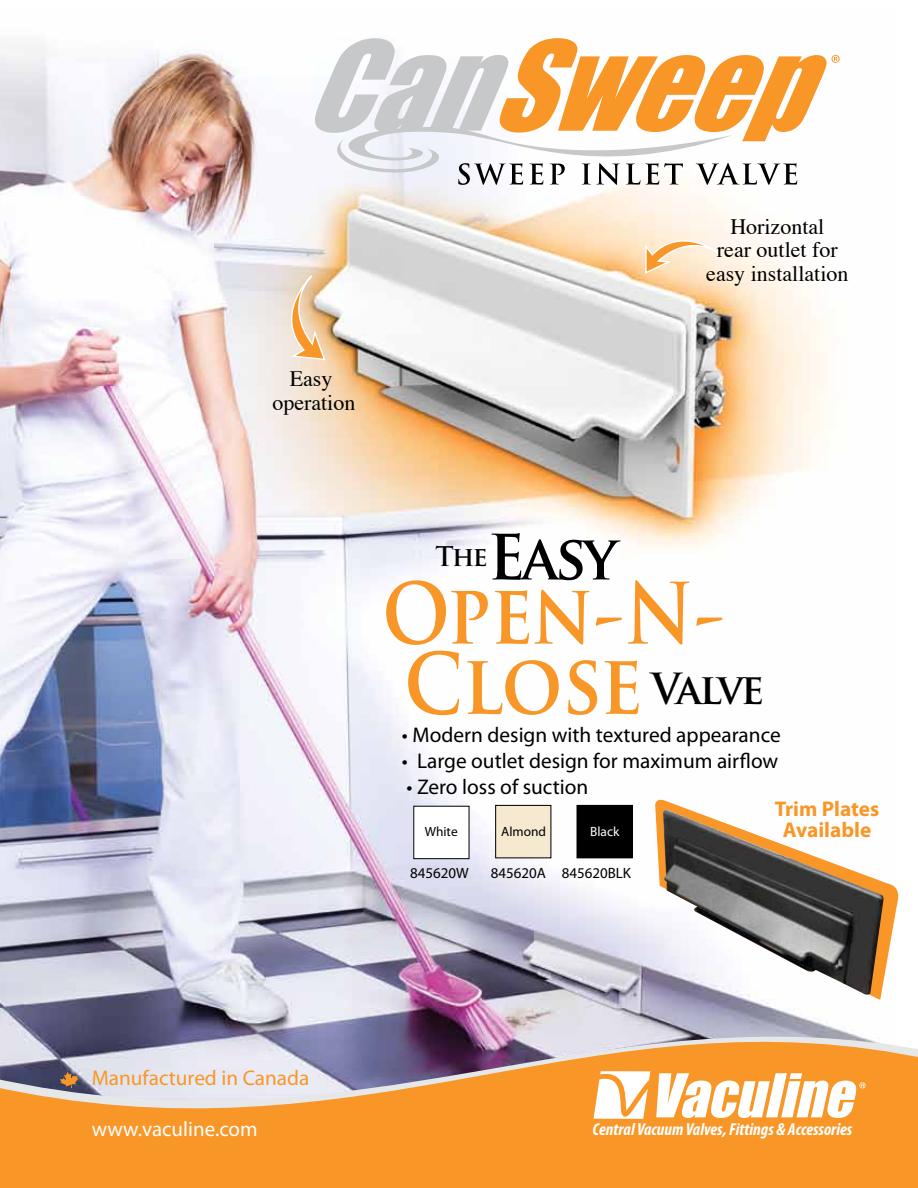
<style>
.page{position:relative;width:918px;height:1188px;background:#fff}
.page>*{position:absolute;margin:0;border:0;box-sizing:border-box;transform-origin:0 0}
.t1{font:700 82.2px/70.2px "Trajan Pro";letter-spacing:-.02em;color:#f89728;scale:.89 1}
.t2{font:700 60.75px "Trajan Pro";color:#000}
.t3{font:700 26.55px "Trajan Pro";color:#000}
.t4{font:21.9px/23.4px "Times";color:#000;text-align:center}
.t5{font:21.3px "Myriad Pro";color:#000}
.t6{font:21.3px "Myriad Pro";color:#f89728}
.t7{font:700 21.3px/21px "Myriad Pro";color:#f89728;text-align:center}
.t8{font:21px "Myriad Pro";color:#fff}
.t9{font:italic 700 condensed 17.4px "Myriad Pro";color:#fff}
.t10{font:15px "Myriad Pro";color:#000}
.t11{font:13.35px "Myriad Pro";color:#000}
.t12{font:13.35px "Myriad Pro";color:#fff}
.s1{font-size:41.85px;color:#000}
</style>
<div class="page">
<img style="left:0;top:44px;width:828px;height:941px">
<svg style="left:272px;top:274px;width:55px;height:87px;background:#edd1b1"></svg>
<svg style="left:315px;top:38px;width:525px;height:147px"></svg>
<svg style="left:644px;top:225px;width:76px;height:50px;background:#fde3c4"></svg>
<svg style="left:0;top:985px;width:918px;height:203px;background:#d59f6d"></svg>
<div style="left:577px;top:805px;width:55px;height:53px;background:#000"></div>
<div style="left:577px;top:805px;width:56px;height:53px;border:1px solid #000"></div>
<div style="left:496px;top:805px;width:55px;height:53px;background:#f5e9d0"></div>
<div style="left:495px;top:805px;width:56px;height:53px;border:1px solid #000"></div>
<div style="left:414px;top:806px;width:55px;height:53px;background:#fff"></div>
<svg style="left:655px;top:798px;width:246px;height:202px"></svg>
<img style="left:663px;top:809px;width:221px;height:186px">
<svg style="left:594px;top:1071px;width:56px;height:48px"></svg>
<svg style="left:656px;top:1073px;width:209px;height:45px"></svg>
<p class="t4" style="left:272px;top:365px;width:84px">Easy operation</p>
<p class="t4" style="left:706px;top:213px;width:144px">Horizontal<br>rear outlet for easy installation</p>
<h2 class="t2" style="left:488px;top:520px;width:131px">Easy</h2>
<p class="t3" style="left:436px;top:539px;width:54px">The</p>
<h1 class="t1" style="left:382px;top:580px;width:431px">Open-N-<br>Close <span class="s1">Valve</span></h1>
<p class="t5" style="left:402px;top:722px;width:380px">• Modern design with textured appearance</p>
<p class="t5" style="left:402px;top:748px;width:378px">• Large outlet design for maximum airflow</p>
<p class="t5" style="left:406px;top:774px;width:183px">• Zero loss of suction</p>
<p class="t11" style="left:425px;top:823px;width:34px">White</p>
<p class="t11" style="left:501px;top:823px;width:46px">Almond</p>
<p class="t12" style="left:590px;top:823px;width:31px">Black</p>
<p class="t10" style="left:410px;top:864px;width:60px">845620W</p>
<p class="t10" style="left:491px;top:864px;width:142px">845620A 845620BLK</p>
<p class="t7" style="left:775px;top:797px;width:106px">Trim Plates<br>Available</p>
<p class="t6" style="left:92px;top:1064px;width:219px">Manufactured in Canada</p>
<p class="t8" style="left:92px;top:1116px;width:167px">www.vaculine.com</p>
<p class="t9" style="left:593px;top:1119px;width:261px">Central Vacuum Valves, Fittings &amp; Accessories</p>
</div>
